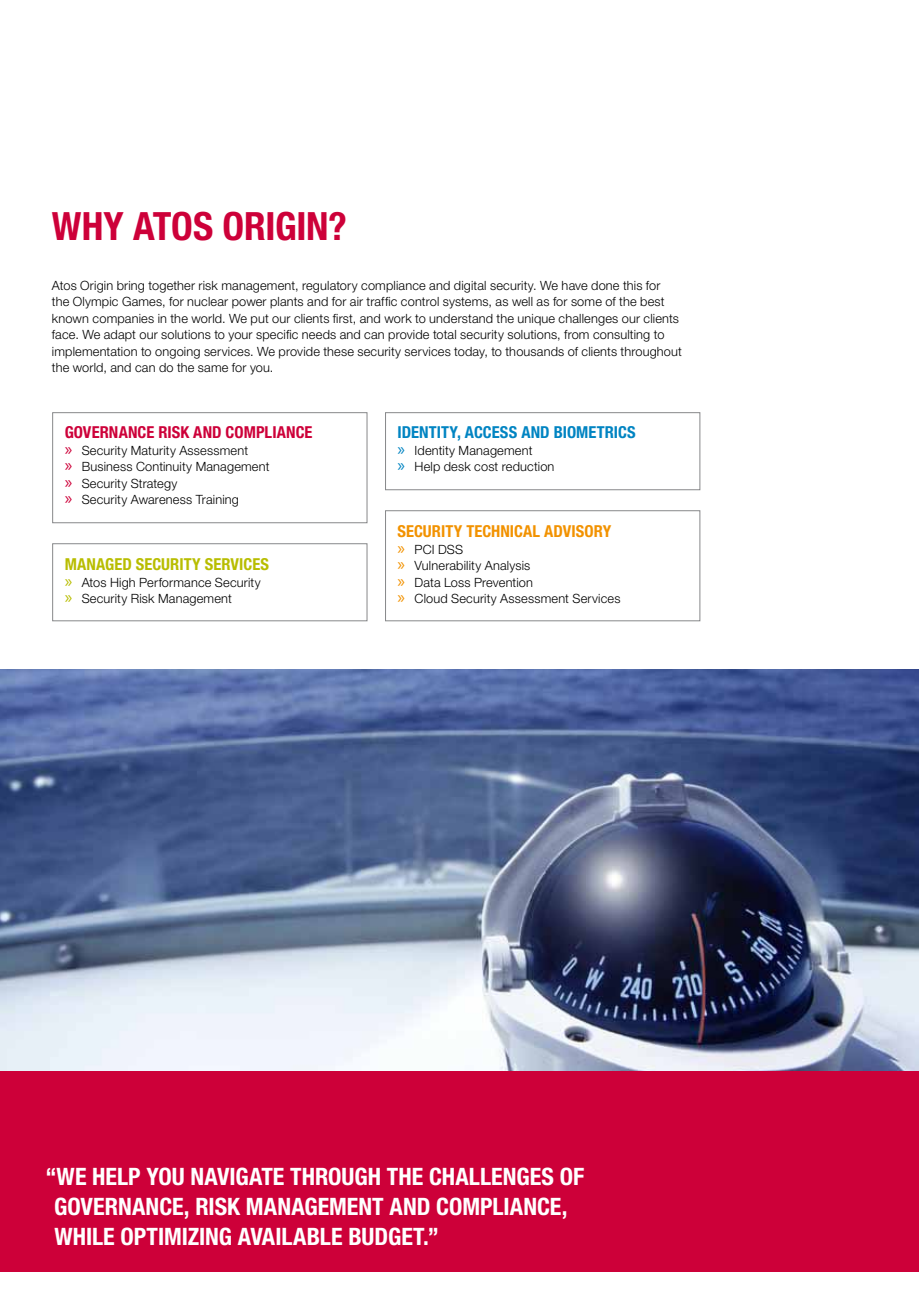
<style>
.page{position:relative;width:919px;height:1297px;background:#fff}
.page>*{position:absolute;margin:0;border:0;box-sizing:border-box;transform-origin:0 0}
.t1{font:700 condensed 39px "Helvetica Neue LT Std";letter-spacing:-.005em;color:#cd0039}
.t2{font:700 condensed 24px/30px "Helvetica Neue LT Std";color:#fff}
.t3{font:700 condensed 16.5px "Helvetica Neue LT Std";letter-spacing:.005em;color:#0084c2}
.t4{font:700 condensed 16.5px "Helvetica Neue LT Std";letter-spacing:.005em;color:#cd0039}
.t5{font:700 condensed 16.5px "Helvetica Neue LT Std";color:#f29200}
.t6{font:700 condensed 16.5px "Helvetica Neue LT Std";letter-spacing:.005em;color:#b8bd00}
.t7{font:300 12.75px/16.5px "Helvetica Neue LT Std";letter-spacing:.015em;color:#000}
.s1{font-family:"Myriad Pro";font-weight:400;font-size:18px;color:#cd0039}
.s2{font-family:"Myriad Pro";font-weight:400;font-size:18px;color:#b8bd00}
.s3{font-family:"Myriad Pro";font-weight:400;font-size:18px;color:#0084c2}
.s4{font-family:"Myriad Pro";font-weight:400;font-size:18px;color:#f29200}
</style>
<div class="page">
<img style="left:0;top:669px;width:918px;height:402px">
<div style="left:0;top:1071px;width:918px;height:200px;background:#cd0039"></div>
<div style="left:52px;top:412px;width:315px;height:111px;background:#fff;border:1px solid #87888a"></div>
<div style="left:385px;top:510px;width:315px;height:111px;background:#fff;border:1px solid #87888a"></div>
<div style="left:385px;top:412px;width:315px;height:78px;background:#fff;border:1px solid #87888a"></div>
<div style="left:52px;top:543px;width:315px;height:78px;background:#fff;border:1px solid #87888a"></div>
<h1 class="t1" style="left:52px;top:203px;width:296px">WHY ATOS ORIGIN?</h1>
<p class="t7" style="left:52px;top:276px;width:631px">Atos Origin bring together risk management, regulatory compliance and digital security. We have done this for<br>the Olympic Games, for nuclear power plants and for air traffic control systems, as well as for some of the best known companies in the world. We put our clients first, and work to understand the unique challenges our clients face. We adapt our solutions to your specific needs and can provide total security solutions, from consulting to implementation to ongoing services. We provide these security services today, to thousands of clients throughout the world, and can do the same for you.</p>
<p class="t4" style="left:65px;top:422px;width:249px">GOVERNANCE RISK AND COMPLIANCE</p>
<p class="t7" style="left:65px;top:441px;width:206px"><span class="s1">»</span> Security Maturity Assessment<br><span class="s1">»</span> Business Continuity Management <span class="s1">»</span> Security Strategy<br><span class="s1">»</span> Security Awareness Training</p>
<p class="t6" style="left:65px;top:554px;width:205px">MANAGED SECURITY SERVICES</p>
<p class="t7" style="left:65px;top:573px;width:197px"><span class="s2">»</span> Atos High Performance Security <span class="s2">»</span> Security Risk Management</p>
<p class="t3" style="left:397px;top:422px;width:238px">IDENTITY, ACCESS AND BIOMETRICS</p>
<p class="t7" style="left:397px;top:441px;width:158px"><span class="s3">»</span> Identity Management<br><span class="s3">»</span> Help desk cost reduction</p>
<p class="t5" style="left:397px;top:521px;width:215px">SECURITY TECHNICAL ADVISORY</p>
<p class="t7" style="left:397px;top:540px;width:224px"><span class="s4">»</span> PCI DSS<br><span class="s4">»</span> Vulnerability Analysis<br><span class="s4">»</span> Data Loss Prevention<br><span class="s4">»</span> Cloud Security Assessment Services</p>
<h2 class="t2" style="left:54px;top:1161px;width:531px;text-indent:-9px">“WE HELP YOU NAVIGATE THROUGH THE CHALLENGES OF<br>GOVERNANCE, RISK MANAGEMENT AND COMPLIANCE,<br>WHILE OPTIMIZING AVAILABLE BUDGET.”</h2>
</div>
